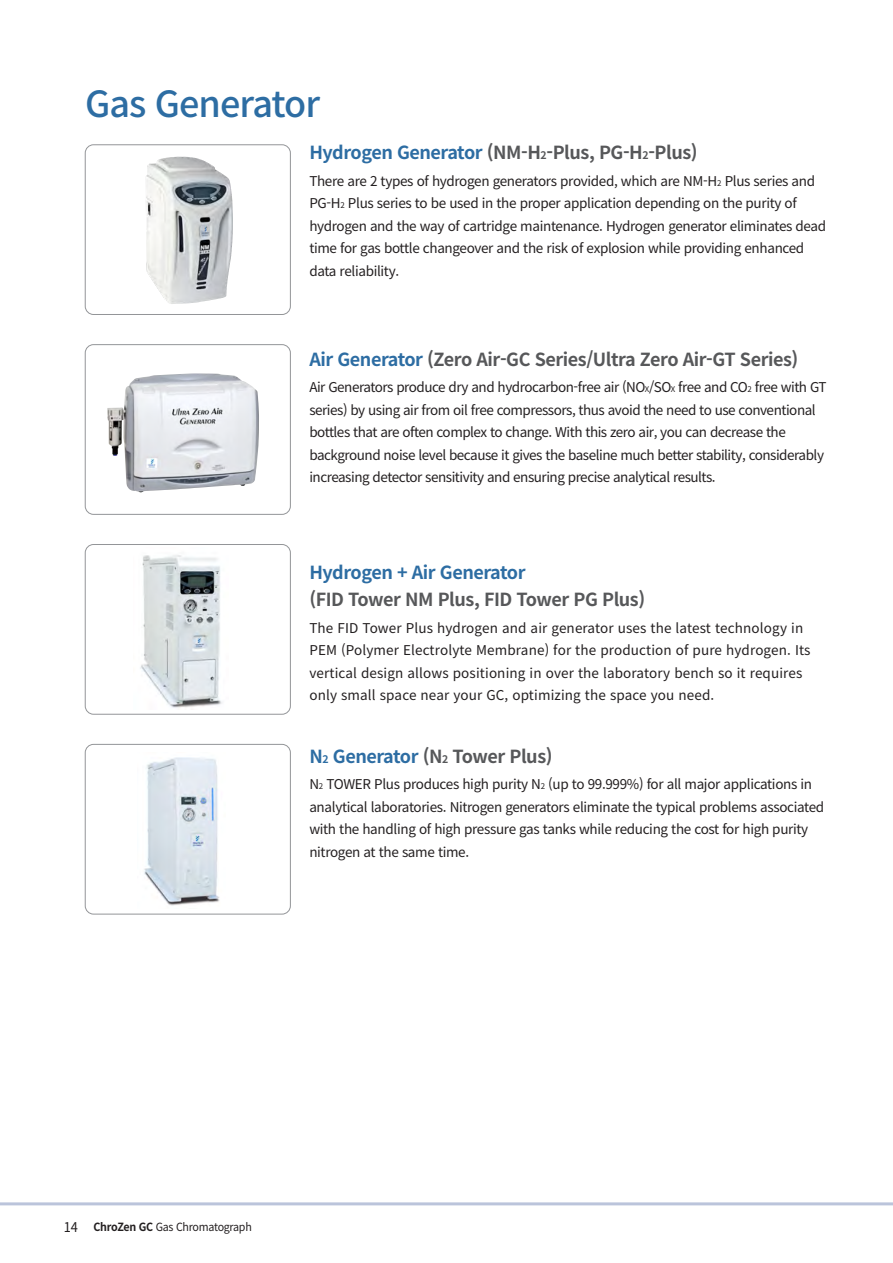
<style>
.page{position:relative;width:893px;height:1263px;background:#fff}
.page>*{position:absolute;margin:0;border:0;box-sizing:border-box;transform-origin:0 0}
.타이틀26{font:500 36px "Noto Sans CJ Kkr";letter-spacing:-.025em;color:#2d6da3}
.t1{font:700 18px "Noto Sans CJ Kkr";letter-spacing:-.025em;color:#57585a}
.t2{font:700 18px "Noto Sans CJ Kkr";letter-spacing:-.025em;color:#2d6da3}
.t3{font:13.5px/22.5px "Noto Sans CJ Kkr";letter-spacing:-.025em;color:#231f20}
.t4{font:13.5px/22.5px "Noto Sans CJ Kkr";letter-spacing:.01em;color:#231f20}
.t5{font:11.25px "Noto Sans CJ Kkr";letter-spacing:-.025em;color:#231f20;scale:.95 1}
.s1{color:#2d6da3}
.s2{font-size:10.5px}
.s3{font-size:7.8px}
.s4{font-size:10.5px;color:#2d6da3}
.s5{font-size:13.5px}
.s6{font-weight:700}
</style>
<div class="page">
<hr style="left:0;top:1202px;width:893px;height:3px;background:#bbc4db">
<div style="left:85px;top:145px;width:206px;height:170px;border:1px solid #939598;border-radius:8px"></div>
<div style="left:85px;top:344px;width:206px;height:170px;border:1px solid #939598;border-radius:8px"></div>
<div style="left:85px;top:544px;width:206px;height:170px;border:1px solid #939598;border-radius:8px"></div>
<div style="left:85px;top:744px;width:206px;height:170px;border:1px solid #939598;border-radius:8px"></div>
<img style="left:140px;top:555px;width:82px;height:153px">
<img style="left:144px;top:757px;width:76px;height:149px">
<img style="left:107px;top:373px;width:152px;height:119px">
<img style="left:146px;top:157px;width:87px;height:147px">
<p class="타이틀26" style="left:85px;top:83px;width:237px">Gas Generator</p>
<p class="t1" style="left:309px;top:143px;width:390px"><span class="s1">Hydrogen Generator</span> (NM-H<span class="s2">2</span>-Plus, PG-H<span class="s2">2</span>-Plus)</p>
<p class="t3" style="left:309px;top:170px;width:518px">There are 2 types of hydrogen generators provided, which are NM-H<span class="s3">2</span> Plus series and PG-H<span class="s3">2</span> Plus series to be used in the proper application depending on the purity of hydrogen and the way of cartridge maintenance. Hydrogen generator eliminates dead time for gas bottle changeover and the risk of explosion while providing enhanced data reliability.</p>
<p class="t1" style="left:309px;top:349px;width:491px"><span class="s1">Air Generator</span> (Zero Air-GC Series/Ultra Zero Air-GT Series)</p>
<p class="t3" style="left:309px;top:376px;width:519px">Air Generators produce dry and hydrocarbon-free air (NO<span class="s3">X</span>/SO<span class="s3">X</span> free and CO<span class="s3">2</span> free with GT series) by using air from oil free compressors, thus avoid the need to use conventional bottles that are often complex to change. With this zero air, you can decrease the background noise level because it gives the baseline much better stability, considerably increasing detector sensitivity and ensuring precise analytical results.</p>
<p class="t2" style="left:309px;top:562px;width:218px">Hydrogen + Air Generator</p>
<p class="t1" style="left:309px;top:589px;width:337px">(FID Tower NM Plus, FID Tower PG Plus)</p>
<p class="t4" style="left:309px;top:617px;width:503px">The FID Tower Plus hydrogen and air generator uses the latest technology in PEM (Polymer Electrolyte Membrane) for the production of pure hydrogen. Its vertical design allows positioning in over the laboratory bench so it requires only small space near your GC, optimizing the space you need.</p>
<p class="t1" style="left:309px;top:746px;width:245px"><span class="s1">N</span><span class="s4">2</span> <span class="s1">Generator</span> (N<span class="s2">2</span> Tower Plus)</p>
<p class="t3" style="left:309px;top:773px;width:516px">N<span class="s3">2</span> TOWER Plus produces high purity N<span class="s3">2</span> (up to 99.999%) for all major applications in analytical laboratories. Nitrogen generators eliminate the typical problems associated with the handling of high pressure gas tanks while reducing the cost for high purity nitrogen at the same time.</p>
<p class="t5" style="left:64px;top:1221px;width:199px"><span class="s5">14</span> <span class="s6">ChroZen GC</span> Gas Chromatograph</p>
</div>
